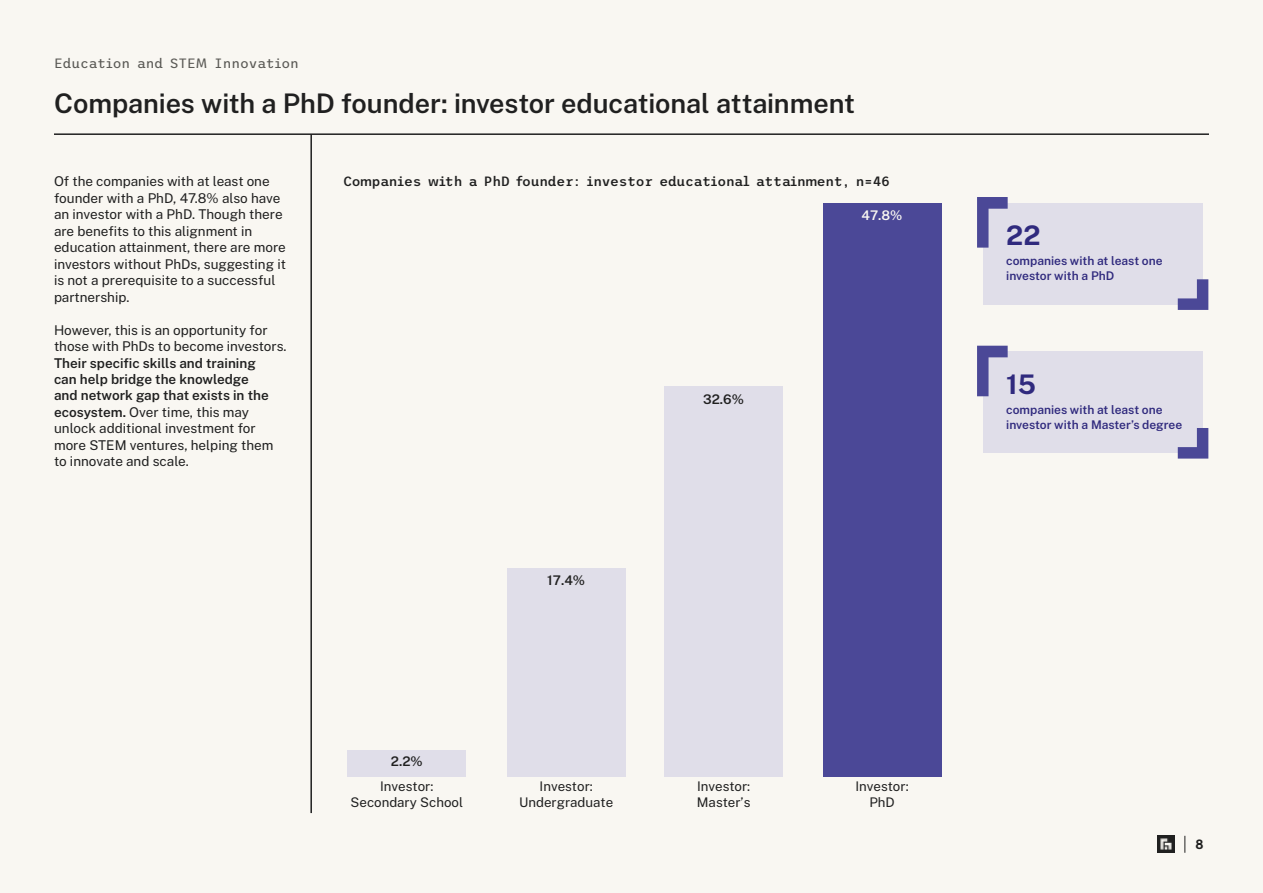
<style>
.page{position:relative;width:1263px;height:893px;background:#f9f7f2}
.page>*{position:absolute;margin:0;border:0;box-sizing:border-box;transform-origin:0 0}
.t1{font:600 27px "Public Sans";letter-spacing:-.005em;color:#202020}
.t2{font:700 27px "Public Sans";color:#302a7e}
.t3{font:13.5px/16.5px "Public Sans";color:#202020}
.t4{font:600 13.5px/16.5px "Public Sans";color:#202020}
.t5{font:500 13.5px "Trispace";letter-spacing:-.015em;color:#202020}
.t6{font:13.5px "Trispace";letter-spacing:-.005em;color:#5b5a56}
.t7{font:600 13.5px "Trispace";color:#202020}
.t8{font:13.35px/15.9px "Public Sans";color:#202020;text-align:center}
.t9{font:600 13.35px "Public Sans";color:#202020}
.t10{font:600 13.35px "Public Sans";color:#f9f7f2}
.t11{font:600 12px/15px "Public Sans";color:#302a7e}
.s1{font-weight:400}
</style>
<div class="page">
<img style="left:1157px;top:836px;width:17px;height:17px">
<svg style="left:1184px;top:836px;width:1px;height:17px"></svg>
<hr style="left:54px;top:133px;width:1155px;height:2px;background:#202020">
<hr style="left:310px;top:134px;width:2px;height:679px;background:#202020">
<div style="left:823px;top:203px;width:118px;height:573px;background:#4b4897"></div>
<div style="left:664px;top:386px;width:119px;height:390px;background:#e0dee9"></div>
<div style="left:507px;top:568px;width:118px;height:208px;background:#e0dee9"></div>
<div style="left:348px;top:750px;width:118px;height:26px;background:#e0dee9"></div>
<div style="left:982px;top:203px;width:220px;height:101px;background:#e0dee9"></div>
<svg style="left:977px;top:197px;width:31px;height:51px"></svg>
<svg style="left:1178px;top:279px;width:30px;height:31px"></svg>
<div style="left:982px;top:352px;width:220px;height:101px;background:#e0dee9"></div>
<svg style="left:977px;top:346px;width:31px;height:50px"></svg>
<svg style="left:1178px;top:428px;width:30px;height:31px"></svg>
<p class="t6" style="left:54px;top:56px;width:246px">Education and STEM Innovation</p>
<h1 class="t1" style="left:54px;top:90px;width:802px">Companies with a PhD founder: investor educational attainment</h1>
<p class="t3" style="left:54px;top:173px;width:233px">Of the companies with at least one founder with a PhD, 47.8% also have an investor with a PhD. Though there are benefits to this alignment in education attainment, there are more investors without PhDs, suggesting it is not a prerequisite to a successful partnership.</p>
<p class="t3" style="left:54px;top:322px;width:234px">However, this is an opportunity for those with PhDs to become investors.</p>
<p class="t4" style="left:54px;top:355px;width:221px">Their specific skills and training can help bridge the knowledge and network gap that exists in the ecosystem. <span class="s1">Over time, this may unlock additional investment for more STEM ventures, helping them to innovate and scale.</span></p>
<p class="t5" style="left:343px;top:175px;width:548px">Companies with a PhD founder: investor educational attainment, n=46</p>
<p class="t9" style="left:547px;top:574px;width:39px">17.4%</p>
<p class="t9" style="left:703px;top:393px;width:42px">32.6%</p>
<p class="t10" style="left:861px;top:209px;width:43px">47.8%</p>
<p class="t9" style="left:391px;top:755px;width:33px">2.2%</p>
<p class="t8" style="left:351px;top:779px;width:114px">Investor:<br>Secondary School</p>
<p class="t8" style="left:519px;top:779px;width:96px">Investor:<br>Undergraduate</p>
<p class="t8" style="left:697px;top:779px;width:55px;text-align:left">Investor:<br>Master’s</p>
<p class="t8" style="left:855px;top:779px;width:55px">Investor:<br>PhD</p>
<h1 class="t2" style="left:1006px;top:223px;width:36px">22</h1>
<p class="t11" style="left:1006px;top:254px;width:158px">companies with at least one investor with a PhD</p>
<h1 class="t2" style="left:1006px;top:372px;width:31px">15</h1>
<p class="t11" style="left:1006px;top:402px;width:178px">companies with at least one investor with a Master’s degree</p>
<p class="t7" style="left:1195px;top:836px;width:10px">8</p>
</div>
